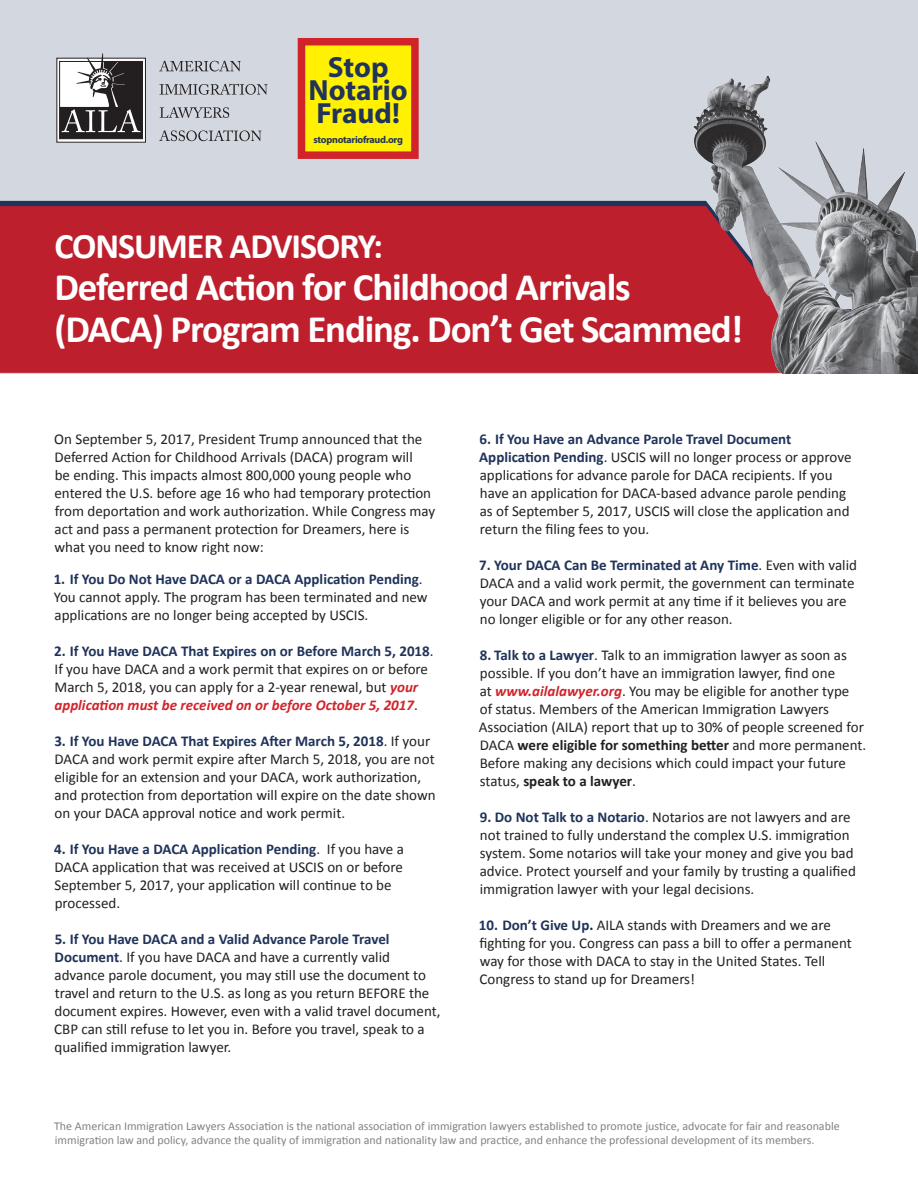
<style>
.page{position:relative;width:918px;height:1188px;background:#fff}
.page>*{position:absolute;margin:0;border:0;box-sizing:border-box;transform-origin:0 0}
.t1{font:700 39px/42px "Calibri";letter-spacing:-.03em;color:#fff}
.t2{font:700 36px "Calibri";letter-spacing:-.03em;color:#fff}
.t3{font:700 29.25px/23.1px "Myriad Pro";color:#20335a;text-align:center}
.t4{font:15px/18px "Calibri";color:#231f20}
.t5{font:12px/14.4px "Calibri";color:#808285}
.t6{font:700 10.05px "Myriad Pro";letter-spacing:-.03em;color:#20335a}
.s1{font-weight:700;color:#20335a}
.s2{font-weight:700;font-style:italic;color:#d1232a}
.s3{font-weight:700}
</style>
<div class="page">
<div style="left:0;top:0;width:918px;height:374px;background:#d3d7df"></div>
<div style="left:0;top:201px;width:674px;height:5px;background:#20335a"></div>
<div style="left:0;top:206px;width:674px;height:167px;background:#be1f2d"></div>
<img style="left:674px;top:55px;width:244px;height:319px">
<svg style="left:57px;top:58px;width:88px;height:84px"></svg>
<div style="left:57px;top:58px;width:89px;height:85px;border:1px solid #231f20"></div>
<svg style="left:60px;top:53px;width:83px;height:86px;background:#797677"></svg>
<svg style="left:159px;top:61px;width:82px;height:10px"></svg>
<svg style="left:159px;top:84px;width:108px;height:11px"></svg>
<svg style="left:160px;top:107px;width:69px;height:11px"></svg>
<svg style="left:159px;top:130px;width:102px;height:11px"></svg>
<div style="left:298px;top:38px;width:121px;height:121px;background:#fff101;border:8px solid #d1232a"></div>
<h3 class="t3" style="left:309px;top:54px;width:101px">Stop<br>Notario<br>Fraud!</h3>
<p class="t6" style="left:313px;top:133px;width:91px">stopnotariofraud.org</p>
<h2 class="t2" style="left:54px;top:223px;width:330px">CONSUMER ADVISORY:</h2>
<h1 class="t1" style="left:54px;top:266px;width:690px">Deferred Action for Childhood Arrivals (DACA) Program Ending. Don’t Get Scammed!</h1>
<p class="t4" style="left:54px;top:430px;width:383px">On September 5, 2017, President Trump announced that the Deferred Action for Childhood Arrivals (DACA) program will<br>be ending. This impacts almost 800,000 young people who entered the U.S. before age 16 who had temporary protection from deportation and work authorization. While Congress may act and pass a permanent protection for Dreamers, here is what you need to know right now:</p>
<p class="t4" style="left:54px;top:570px;width:376px"><span class="s1">1. If You Do Not Have DACA or a DACA Application Pending</span>.<br>You cannot apply. The program has been terminated and new applications are no longer being accepted by USCIS.</p>
<p class="t4" style="left:54px;top:642px;width:381px"><span class="s1">2. If You Have DACA That Expires on or Before March 5, 2018</span>.<br>If you have DACA and a work permit that expires on or before March 5, 2018, you can apply for a 2-year renewal, but <span class="s2">your application must be received on or before October 5, 2017</span>.</p>
<p class="t4" style="left:54px;top:732px;width:383px"><span class="s1">3. If You Have DACA That Expires After March 5, 2018</span>. If your DACA and work permit expire after March 5, 2018, you are not eligible for an extension and your DACA, work authorization, and protection from deportation will expire on the date shown on your DACA approval notice and work permit.</p>
<p class="t4" style="left:54px;top:840px;width:351px"><span class="s1">4. If You Have a DACA Application Pending</span>. If you have a DACA application that was received at USCIS on or before September 5, 2017, your application will continue to be processed.</p>
<p class="t4" style="left:54px;top:930px;width:388px"><span class="s1">5. If You Have DACA and a Valid Advance Parole Travel Document</span>. If you have DACA and have a currently valid advance parole document, you may still use the document to travel and return to the U.S. as long as you return BEFORE the document expires. However, even with a valid travel document, CBP can still refuse to let you in. Before you travel, speak to a qualified immigration lawyer.</p>
<p class="t4" style="left:479px;top:430px;width:374px"><span class="s1">6. If You Have an Advance Parole Travel Document Application Pending</span>. USCIS will no longer process or approve applications for advance parole for DACA recipients. If you have an application for DACA-based advance parole pending as of September 5, 2017, USCIS will close the application and return the filing fees to you.</p>
<p class="t4" style="left:479px;top:556px;width:379px"><span class="s1">7. Your DACA Can Be Terminated at Any Time</span>. Even with valid DACA and a valid work permit, the government can terminate your DACA and work permit at any time if it believes you are no longer eligible or for any other reason.</p>
<p class="t4" style="left:479px;top:646px;width:389px"><span class="s1">8. Talk to a Lawyer</span>. Talk to an immigration lawyer as soon as possible. If you don’t have an immigration lawyer, find one<br>at <span class="s2">www.ailalawyer.org</span>. You may be eligible for another type<br>of status. Members of the American Immigration Lawyers Association (AILA) report that up to 30% of people screened for DACA <span class="s3">were eligible for something better</span> and more permanent.<br>Before making any decisions which could impact your future status, <span class="s3">speak to a lawyer</span>.</p>
<p class="t4" style="left:480px;top:808px;width:378px"><span class="s1">9. Do Not Talk to a Notario</span>. Notarios are not lawyers and are not trained to fully understand the complex U.S. immigration system. Some notarios will take your money and give you bad advice. Protect yourself and your family by trusting a qualified immigration lawyer with your legal decisions.</p>
<p class="t4" style="left:479px;top:916px;width:374px"><span class="s1">10. Don’t Give Up</span><span class="s3">.</span> AILA stands with Dreamers and we are fighting for you. Congress can pass a bill to offer a permanent way for those with DACA to stay in the United States. Tell Congress to stand up for Dreamers!</p>
<p class="t5" style="left:54px;top:1119px;width:787px">The American Immigration Lawyers Association is the national association of immigration lawyers established to promote justice, advocate for fair and reasonable immigration law and policy, advance the quality of immigration and nationality law and practice, and enhance the professional development of its members.</p>
</div>
